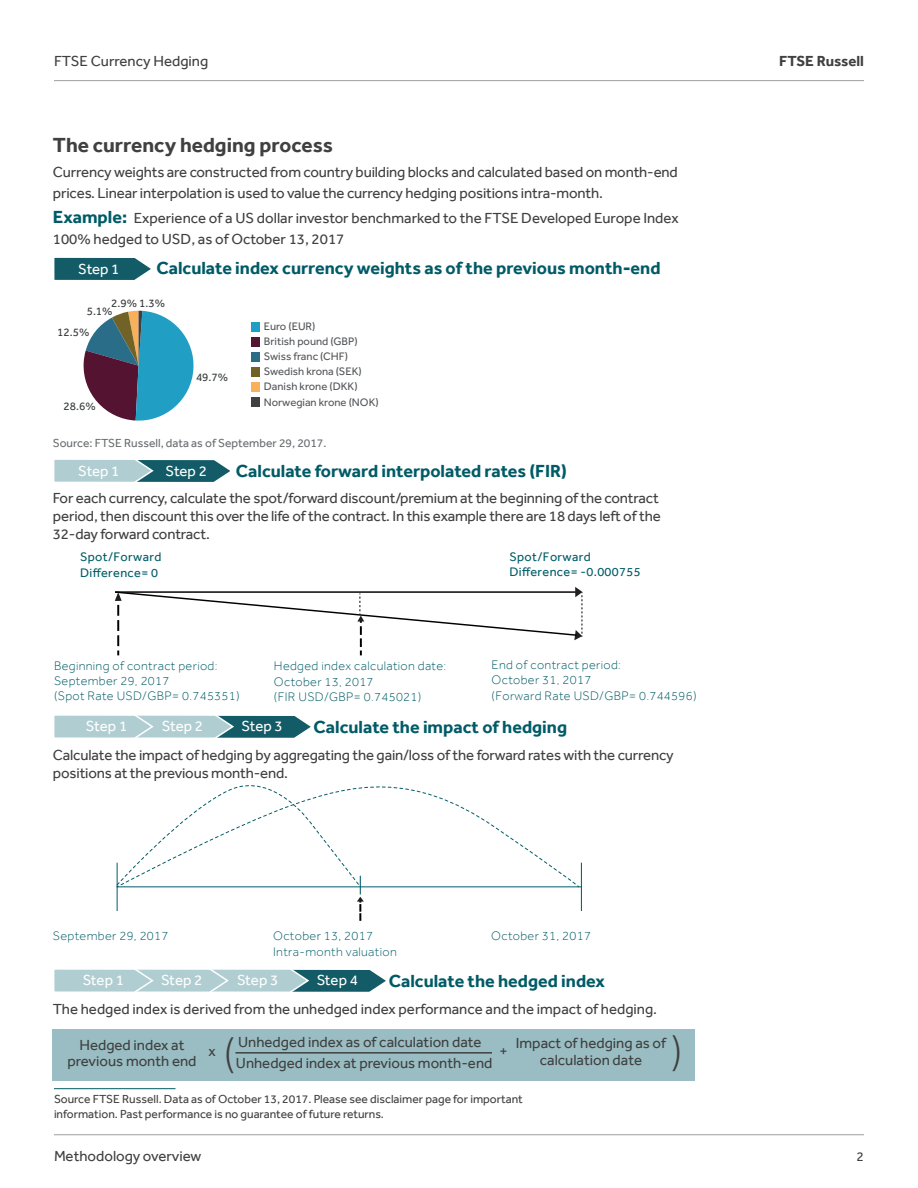
<style>
.page{position:relative;width:918px;height:1188px;background:#fff}
.page>*{position:absolute;margin:0;border:0;box-sizing:border-box;transform-origin:0 0}
.Body_text{font:300 45px "Effra";color:#404040}
.Heading_2{font:700 21px "Effra";color:#404040}
.Body_text-2{font:700 18px "Effra";color:#005b67}
.Body_text-3{font:15px/18px "Effra";letter-spacing:-.01em;color:#404040}
.Heading_3{font:15px/21px "Effra";color:#404040}
.t1{font:15px "Effra";color:#fff}
.t2{font:700 15px "Effra";color:#404040}
.t3{font:13.5px "Effra";color:#404040}
.t4{font:300 12.75px/15.3px "Effra";letter-spacing:.025em;color:#005d67}
.t5{font:12.75px/15.3px "Effra";letter-spacing:.025em;color:#005d67}
.Footnote_text{font:12px/14.4px "Effra";color:#404040}
.Caption_Source{font:12px "Effra";color:#696d6f}
.t6{font:11.55px/21.1px "Effra";color:#373b3c}
.t7{font:11.25px/15.1px "Effra";color:#54575a}
.s1{font-weight:700;font-size:18px;color:#005b67}
</style>
<div class="page">
<hr style="left:54px;top:1134px;width:810px;height:1px;background:#9f9f9f">
<hr style="left:54px;top:80px;width:810px;height:1px;background:#9f9f9f">
<svg style="left:54px;top:257px;width:97px;height:23px;background:#31717a"></svg>
<div style="left:251px;top:398px;width:9px;height:9px;background:#414040"></div>
<div style="left:251px;top:383px;width:9px;height:9px;background:#f8b05b"></div>
<div style="left:251px;top:337px;width:9px;height:9px;background:#541431"></div>
<div style="left:251px;top:322px;width:9px;height:9px;background:#219ec4"></div>
<div style="left:251px;top:368px;width:9px;height:9px;background:#716327"></div>
<div style="left:251px;top:352px;width:9px;height:10px;background:#296d89"></div>
<svg style="left:83px;top:311px;width:111px;height:110px"></svg>
<svg style="left:54px;top:459px;width:176px;height:23px;background:#77a4aa"></svg>
<svg style="left:114px;top:587px;width:469px;height:68px"></svg>
<svg style="left:54px;top:715px;width:257px;height:23px;background:#8bb2b8"></svg>
<hr style="left:581px;top:863px;width:1px;height:47px;background:#005d67">
<svg style="left:364px;top:786px;width:212px;height:99px"></svg>
<hr style="left:117px;top:886px;width:464px;height:1px;background:#005d67">
<svg style="left:116px;top:785px;width:248px;height:136px"></svg>
<svg style="left:54px;top:969px;width:332px;height:23px;background:#95b9bf"></svg>
<div style="left:53px;top:1029px;width:642px;height:52px;background:#99bdc2"></div>
<hr style="left:54px;top:1088px;width:122px;height:1px;background:#005b67">
<hr style="left:236px;top:1052px;width:256px;height:2px;background:#404040">
<p class="Body_text-3" style="left:54px;top:52px;width:156px">FTSE Currency Hedging</p>
<p class="t2" style="left:779px;top:52px;width:86px">FTSE Russell</p>
<p class="Heading_2" style="left:53px;top:132px;width:281px">The currency hedging process</p>
<p class="Body_text-3" style="left:53px;top:161px;width:626px;line-height:21px">Currency weights are constructed from country building blocks and calculated based on month-end prices. Linear interpolation is used to value the currency hedging positions intra-month.</p>
<p class="Heading_3" style="left:53px;top:208px;width:627px"><span class="s1">Example:</span> Experience of a US dollar investor benchmarked to the FTSE Developed Europe Index<br>100% hedged to USD, as of October 13, 2017</p>
<p class="t1" style="left:78px;top:260px;width:43px">Step 1</p>
<p class="Body_text-2" style="left:156px;top:257px;width:506px">Calculate index currency weights as of the previous month-end</p>
<p class="t6" style="left:57px;top:301px;width:57px;text-indent:29px">5.1%<br>12.5%</p>
<p class="t6" style="left:111px;top:292px;width:55px">2.9% 1.3%</p>
<p class="t7" style="left:264px;top:319px;width:95px">Euro (EUR)<br>British pound (GBP)</p>
<p class="t7" style="left:264px;top:364px;width:100px">Swedish krona (SEK)</p>
<p class="t7" style="left:264px;top:349px;width:86px">Swiss franc (CHF)</p>
<p class="t7" style="left:264px;top:379px;width:95px">Danish krone (DKK)</p>
<p class="t6" style="left:196px;top:366px;width:34px">49.7%</p>
<p class="t6" style="left:64px;top:396px;width:34px">28.6%</p>
<p class="t7" style="left:264px;top:394px;width:116px">Norwegian krone (NOK)</p>
<p class="Caption_Source" style="left:53px;top:436px;width:275px">Source: FTSE Russell, data as of September 29, 2017.</p>
<p class="t1" style="left:78px;top:462px;width:43px">Step 1</p>
<p class="t1" style="left:166px;top:462px;width:43px">Step 2</p>
<p class="Body_text-2" style="left:236px;top:460px;width:332px">Calculate forward interpolated rates (FIR)</p>
<p class="Body_text-3" style="left:53px;top:489px;width:609px">For each currency, calculate the spot/forward discount/premium at the beginning of the contract period, then discount this over the life of the contract. In this example there are 18 days left of the<br>32‑day forward contract.</p>
<p class="t5" style="left:80px;top:549px;width:83px">Spot/Forward<br>Difference= 0</p>
<p class="t5" style="left:509px;top:549px;width:133px">Spot/Forward<br>Difference= -0.000755</p>
<p class="t4" style="left:492px;top:657px;width:206px;line-height:15.8px">End of contract period:<br>October 31, 2017<br>(Forward Rate USD/GBP= 0.744596)</p>
<p class="t4" style="left:54px;top:658px;width:187px">Beginning of contract period:<br>September 29, 2017<br>(Spot Rate USD/GBP= 0.745351)</p>
<p class="t4" style="left:274px;top:658px;width:174px">Hedged index calculation date:<br>October 13, 2017<br>(FIR USD/GBP= 0.745021)</p>
<p class="t1" style="left:86px;top:717px;width:43px">Step 1</p>
<p class="t1" style="left:162px;top:717px;width:43px">Step 2</p>
<p class="t1" style="left:242px;top:717px;width:43px">Step 3</p>
<p class="Body_text-2" style="left:314px;top:716px;width:255px">Calculate the impact of hedging</p>
<p class="Body_text-3" style="left:53px;top:746px;width:622px">Calculate the impact of hedging by aggregating the gain/loss of the forward rates with the currency positions at the previous month-end.</p>
<p class="t4" style="left:53px;top:928px;width:117px">September 29, 2017</p>
<p class="t4" style="left:491px;top:928px;width:101px">October 31, 2017</p>
<p class="t1" style="left:83px;top:971px;width:43px">Step 1</p>
<p class="t1" style="left:161px;top:971px;width:43px">Step 2</p>
<p class="t1" style="left:237px;top:971px;width:43px">Step 3</p>
<p class="t1" style="left:317px;top:971px;width:43px">Step 4</p>
<p class="Body_text-2" style="left:389px;top:970px;width:218px">Calculate the hedged index</p>
<p class="Body_text-3" style="left:53px;top:1000px;width:606px">The hedged index is derived from the unhedged index performance and the impact of hedging.</p>
<p class="t4" style="left:273px;top:928px;width:125px">October 13, 2017<br>Intra-month valuation</p>
<p class="Body_text" style="left:670px;top:1027px;width:14px">)</p>
<p class="Body_text" style="left:223px;top:1028px;width:14px">(</p>
<p class="Body_text-3" style="left:238px;top:1033px;width:245px">Unhedged index as of calculation date</p>
<p class="Body_text-3" style="left:236px;top:1053px;width:258px">Unhedged index at previous month-end</p>
<p class="Body_text-3" style="left:67px;top:1036px;width:131px;line-height:16.5px;text-align:center">Hedged index at previous month end</p>
<p class="Body_text-3" style="left:516px;top:1034px;width:152px">Impact of hedging as of</p>
<p class="Body_text-3" style="left:209px;top:1041px;width:9px">x</p>
<p class="Body_text-3" style="left:500px;top:1042px;width:10px">+</p>
<p class="Body_text-3" style="left:540px;top:1051px;width:104px">calculation date</p>
<p class="Footnote_text" style="left:54px;top:1092px;width:470px">Source FTSE Russell. Data as of October 13, 2017. Please see disclaimer page for important information. Past performance is no guarantee of future returns.</p>
<p class="Body_text-3" style="left:54px;top:1147px;width:149px">Methodology overview</p>
<p class="t3" style="left:857px;top:1149px;width:9px">2</p>
</div>
